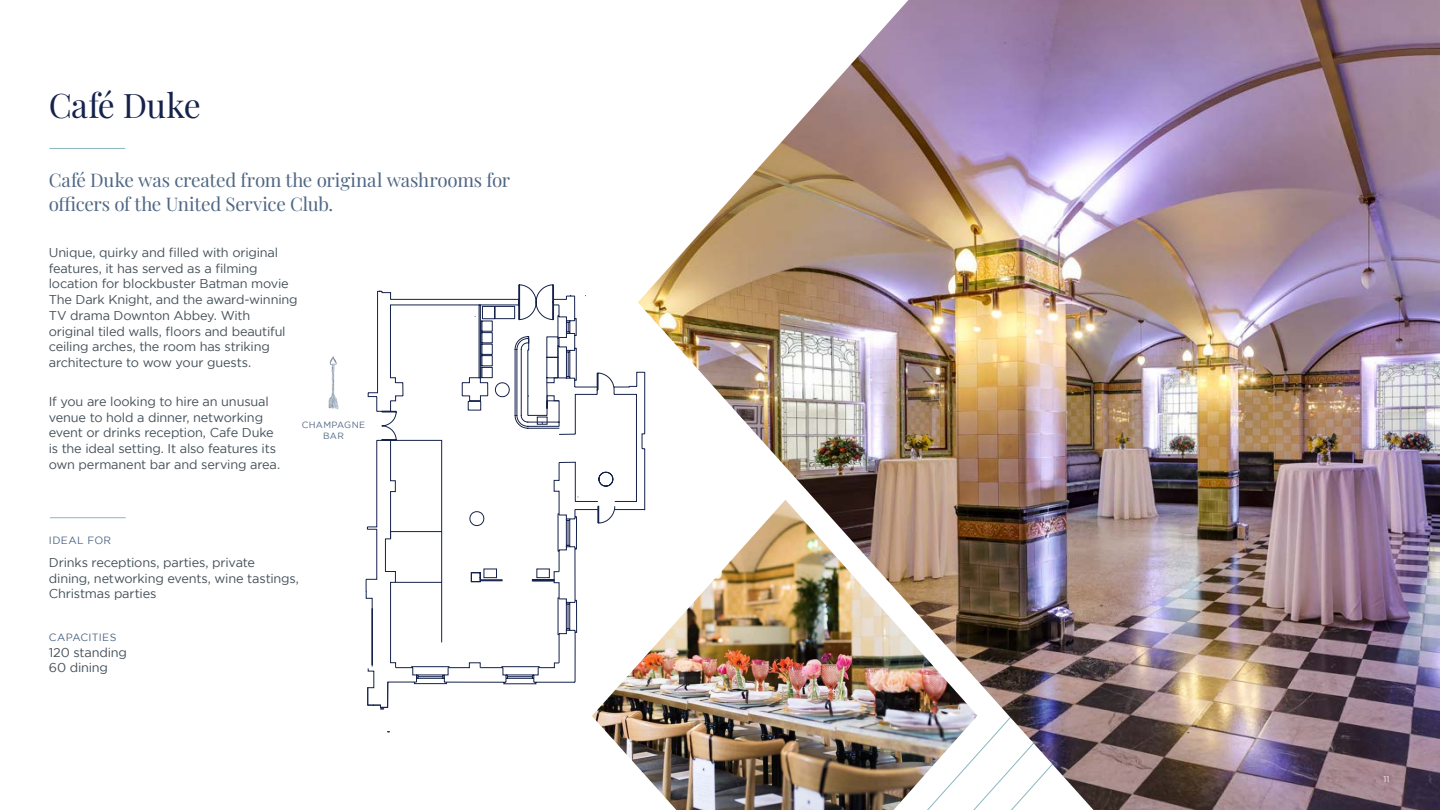
<style>
.page{position:relative;width:1440px;height:810px;background:#fff}
.page>*{position:absolute;margin:0;border:0;box-sizing:border-box;transform-origin:0 0}
.t1{font:33.75px "Playfair Display";letter-spacing:-.02em;color:#15224b}
.t2{font:18.75px/24px "Playfair Display";letter-spacing:-.015em;color:#4f6784}
.t3{font:12.75px/15.8px "Gotham";letter-spacing:-.015em;color:#424f57}
.t4{font:10.5px "Gotham";letter-spacing:.03em;color:#4f6784}
.t5{font:9px/10.9px "Gotham";letter-spacing:.03em;color:#4f6784;text-align:center}
.t6{font:8.25px "Gotham";color:#fff}
</style>
<div class="page">
<img style="left:606px;top:732px;width:32px;height:35px">
<img style="left:638px;top:0;width:802px;height:810px">
<hr style="left:49px;top:148px;width:76px;height:1px;background:#8ab8c1">
<hr style="left:50px;top:517px;width:76px;height:1px;background:#8ab8c1">
<svg style="left:365px;top:284px;width:280px;height:448px"></svg>
<svg style="left:367px;top:295px;width:279px;height:415px"></svg>
<svg style="left:367px;top:306px;width:193px;height:426px"></svg>
<img style="left:328px;top:356px;width:11px;height:53px">
<h1 class="t1" style="left:49px;top:79px;width:153px">Café Duke</h1>
<h2 class="t2" style="left:49px;top:166px;width:463px">Café Duke was created from the original washrooms for officers of the United Service Club.</h2>
<p class="t3" style="left:49px;top:244px;width:250px">Unique, quirky and filled with original features, it has served as a filming location for blockbuster Batman movie The Dark Knight, and the award-winning TV drama Downton Abbey. With original tiled walls, floors and beautiful ceiling arches, the room has striking architecture to wow your guests.</p>
<p class="t3" style="left:49px;top:393px;width:233px">If you are looking to hire an unusual venue to hold a dinner, networking event or drinks reception, Cafe Duke is the ideal setting. It also features its own permanent bar and serving area.</p>
<p class="t5" style="left:302px;top:419px;width:65px">CHAMPAGNE<br>BAR</p>
<p class="t4" style="left:49px;top:534px;width:64px">IDEAL FOR</p>
<p class="t3" style="left:49px;top:554px;width:252px">Drinks receptions, parties, private dining, networking events, wine tastings,<br>Christmas parties</p>
<p class="t4" style="left:49px;top:631px;width:69px">CAPACITIES</p>
<p class="t3" style="left:49px;top:644px;width:80px">120 standing<br>60 dining</p>
<p class="t6" style="left:1384px;top:775px;width:7px">11</p>
</div>
